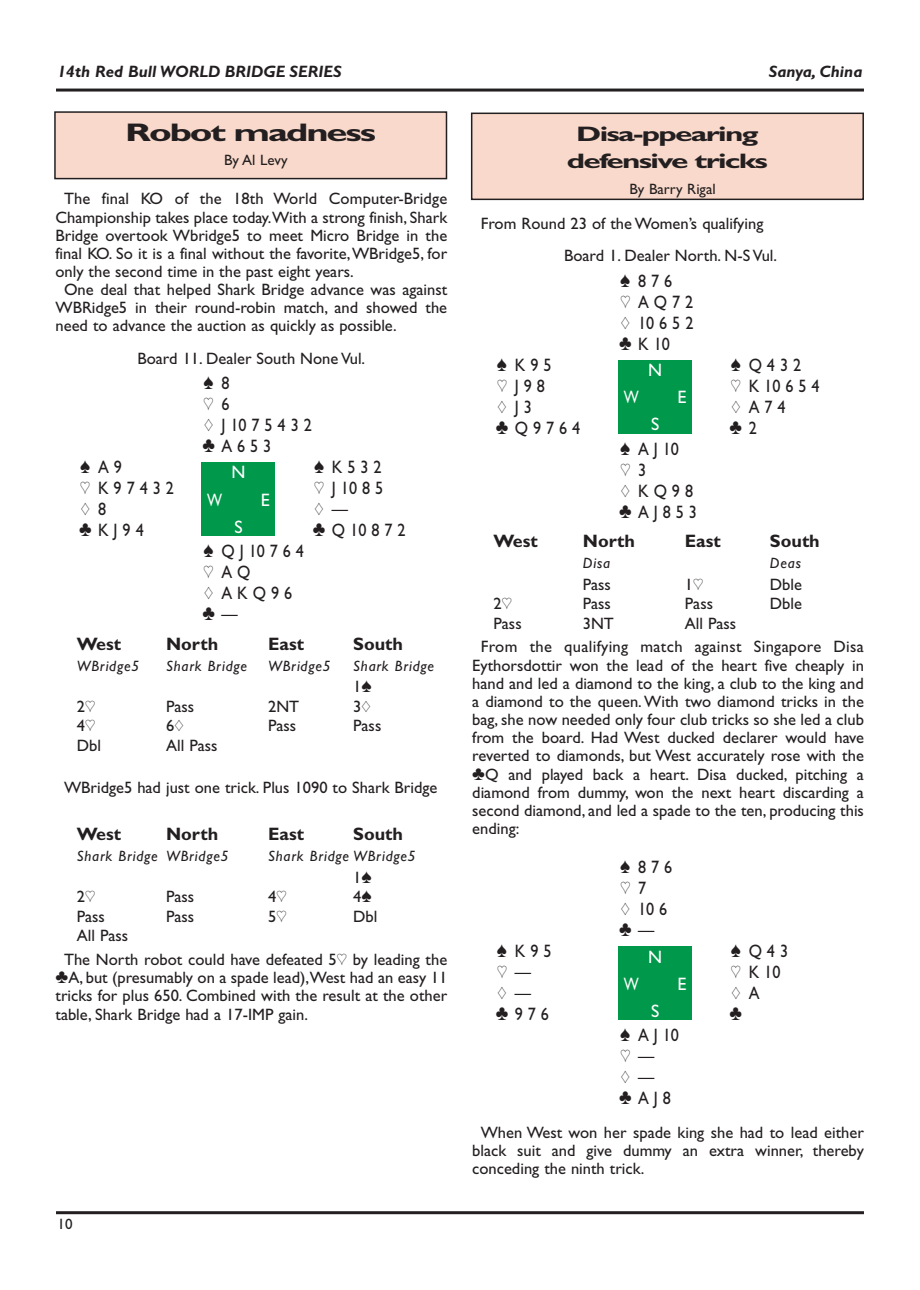
<style>
.page{position:relative;width:920px;height:1290px;background:#fff}
.page>*{position:absolute;margin:0;border:0;box-sizing:border-box;transform-origin:0 0}
.t1{font:700 25.5px "Gill Sans Bridge";letter-spacing:-.055em;color:#231f20;scale:1.5 1}
.t2{font:700 21px/27.3px "Gill Sans Bridge";letter-spacing:-.055em;color:#231f20;text-align:center;scale:1.5 1}
.t3{font:18px/21px "Gill Sans Bridge";letter-spacing:.305em;color:#231f20;scale:.9 1}
.t4{font:700 18px "Gill Sans Bridge";color:#231f20}
.t5{font:18px "Gill Sans Bridge";color:#fff}
.t6{font:18px "Gill Sans Bridge";color:#fff;scale:.8 1}
.t7{font:16.5px/18.1px "Gill Sans Bridge";color:#231f20;text-align:justify}
.t8{font:16.5px/23.7px "Gill Sans Bridge";letter-spacing:.02em;color:#231f20}
.t9{font:italic 700 16.5px "Gill Sans Bridge";color:#231f20}
.t10{font:italic 15px "Gill Sans Bridge";letter-spacing:.05em;color:#231f20}
.t11{font:15px "Gill Sans Bridge";color:#231f20}
</style>
<div class="page">
<hr style="left:56px;top:1211px;width:808px;height:3px;background:#231f20">
<hr style="left:56px;top:89px;width:808px;height:3px;background:#231f20">
<div style="left:202px;top:462px;width:73px;height:74px;background:#00984a"></div>
<div style="left:55px;top:112px;width:391px;height:67px;background:#f9d9cb"></div>
<div style="left:54px;top:111px;width:393px;height:68px;border:2px solid #231f20"></div>
<div style="left:618px;top:360px;width:74px;height:74px;background:#00984a"></div>
<div style="left:618px;top:946px;width:74px;height:74px;background:#00984a"></div>
<div style="left:472px;top:113px;width:391px;height:86px;background:#f9d9cb"></div>
<div style="left:471px;top:113px;width:393px;height:87px;border:2px solid #231f20"></div>
<p class="t9" style="left:58px;top:62px;width:286px">14th Red Bull WORLD BRIDGE SERIES</p>
<p class="t9" style="left:769px;top:62px;width:95px">Sanya, China</p>
<h1 class="t1" style="left:125px;top:118px;width:169px">Robot madness</h1>
<p class="t11" style="left:224px;top:151px;width:65px">By Al Levy</p>
<p class="t7" style="left:64px;top:190px;width:385px">The final KO of the 18th World Computer-Bridge</p>
<p class="t7" style="left:56px;top:208px;width:393px">Championship takes place today.With a strong finish, Shark</p>
<p class="t7" style="left:56px;top:226px;width:393px">Bridge overtook Wbridge5 to meet Micro Bridge in the</p>
<p class="t7" style="left:56px;top:244px;width:393px">final KO. So it is a final without the favorite,WBridge5, for</p>
<p class="t7" style="left:56px;top:262px;width:300px">only the second time in the past eight years.</p>
<p class="t7" style="left:64px;top:280px;width:385px">One deal that helped Shark Bridge advance was against</p>
<p class="t7" style="left:56px;top:299px;width:393px">WBRidge5 in their round-robin match, and showed the</p>
<p class="t7" style="left:56px;top:317px;width:343px">need to advance the auction as quickly as possible.</p>
<p class="t7" style="left:138px;top:349px;width:229px">Board 11. Dealer South None Vul.</p>
<p class="t3" style="left:202px;top:372px;width:123px">[ 8<br>] 6<br>{ J1075432 }A653</p>
<p class="t3" style="left:80px;top:456px;width:48px">[A9</p>
<p class="t3" style="left:314px;top:456px;width:77px">[ K532</p>
<p class="t3" style="left:80px;top:477px;width:106px">] K97432</p>
<p class="t3" style="left:314px;top:477px;width:78px">] J1085</p>
<p class="t3" style="left:81px;top:498px;width:30px">{ 8</p>
<p class="t3" style="left:315px;top:498px;width:39px">{ —</p>
<p class="t3" style="left:79px;top:519px;width:73px">}KJ94</p>
<p class="t3" style="left:313px;top:519px;width:104px">}Q10872</p>
<p class="t3" style="left:202px;top:540px;width:114px">[ QJ10764 ]AQ<br>{ AKQ96 } —</p>
<p class="t4" style="left:77px;top:633px;width:46px">West</p>
<p class="t4" style="left:166px;top:633px;width:54px">North</p>
<p class="t4" style="left:268px;top:633px;width:37px">East</p>
<p class="t4" style="left:353px;top:633px;width:51px">South</p>
<p class="t10" style="left:77px;top:656px;width:64px">WBridge5</p>
<p class="t10" style="left:166px;top:656px;width:82px">Shark Bridge</p>
<p class="t10" style="left:268px;top:656px;width:64px">WBridge5</p>
<p class="t10" style="left:353px;top:656px;width:82px">Shark Bridge</p>
<p class="t7" style="left:353px;top:677px;width:20px">1[</p>
<p class="t7" style="left:77px;top:697px;width:20px">2]</p>
<p class="t7" style="left:166px;top:697px;width:30px">Pass</p>
<p class="t7" style="left:268px;top:697px;width:33px">2NT</p>
<p class="t7" style="left:353px;top:697px;width:19px">3{</p>
<p class="t7" style="left:77px;top:716px;width:20px">4]</p>
<p class="t7" style="left:166px;top:716px;width:19px">6{</p>
<p class="t7" style="left:268px;top:716px;width:30px">Pass</p>
<p class="t7" style="left:353px;top:716px;width:30px">Pass</p>
<p class="t7" style="left:77px;top:736px;width:26px">Dbl</p>
<p class="t7" style="left:166px;top:736px;width:53px">All Pass</p>
<p class="t7" style="left:64px;top:778px;width:375px">WBridge5 had just one trick. Plus 1090 to Shark Bridge</p>
<p class="t4" style="left:77px;top:823px;width:46px">West</p>
<p class="t4" style="left:166px;top:823px;width:54px">North</p>
<p class="t4" style="left:268px;top:823px;width:37px">East</p>
<p class="t4" style="left:353px;top:823px;width:51px">South</p>
<p class="t10" style="left:77px;top:847px;width:153px">Shark Bridge WBridge5</p>
<p class="t10" style="left:268px;top:847px;width:149px">Shark Bridge WBridge5</p>
<p class="t7" style="left:353px;top:868px;width:20px">1[</p>
<p class="t7" style="left:77px;top:887px;width:20px">2]</p>
<p class="t7" style="left:166px;top:887px;width:30px">Pass</p>
<p class="t7" style="left:268px;top:887px;width:20px">4]</p>
<p class="t7" style="left:353px;top:887px;width:20px">4[</p>
<p class="t7" style="left:77px;top:907px;width:30px">Pass</p>
<p class="t7" style="left:166px;top:907px;width:30px">Pass</p>
<p class="t7" style="left:268px;top:907px;width:20px">5]</p>
<p class="t7" style="left:353px;top:907px;width:26px">Dbl</p>
<p class="t7" style="left:64px;top:924px;width:385px;line-height:23.7px;text-indent:13px">All Pass<br>The North robot could have defeated 5] by leading the</p>
<p class="t7" style="left:56px;top:968px;width:393px">}A, but (presumably on a spade lead),West had an easy 11 tricks for plus 650. Combined with the result at the other table, Shark Bridge had a 17-IMP gain.</p>
<p class="t5" style="left:231px;top:462px;width:16px">N</p>
<p class="t6" style="left:207px;top:489px;width:20px">W</p>
<p class="t5" style="left:261px;top:489px;width:10px">E</p>
<p class="t5" style="left:234px;top:516px;width:10px">S</p>
<p class="t11" style="left:58px;top:1215px;width:16px">10</p>
<p class="t2" style="left:567px;top:120px;width:136px">Disa-ppearing defensive tricks</p>
<p class="t11" style="left:629px;top:180px;width:88px">By Barry Rigal</p>
<p class="t7" style="left:564px;top:207px;width:215px;line-height:32.2px;text-indent:-83px">From Round 23 of the Women’s qualifying<br>Board 1. Dealer North. N-S Vul.</p>
<p class="t3" style="left:619px;top:270px;width:84px">[ 876<br>] AQ72 { 10652 }K10</p>
<p class="t3" style="left:497px;top:354px;width:62px">[ K95</p>
<p class="t3" style="left:731px;top:354px;width:80px">[ Q432</p>
<p class="t3" style="left:497px;top:375px;width:55px">] J98</p>
<p class="t3" style="left:731px;top:375px;width:100px">] K10654</p>
<p class="t3" style="left:497px;top:396px;width:40px">{J3</p>
<p class="t3" style="left:731px;top:396px;width:62px">{ A74</p>
<p class="t3" style="left:496px;top:417px;width:95px">}Q9764</p>
<p class="t3" style="left:730px;top:417px;width:32px">} 2</p>
<p class="t3" style="left:619px;top:438px;width:88px">[ AJ10<br>] 3<br>{ KQ98 }AJ853</p>
<p class="t4" style="left:493px;top:530px;width:46px">West</p>
<p class="t4" style="left:583px;top:530px;width:54px">North</p>
<p class="t4" style="left:685px;top:530px;width:37px">East</p>
<p class="t4" style="left:770px;top:530px;width:51px">South</p>
<p class="t10" style="left:583px;top:554px;width:29px">Disa</p>
<p class="t10" style="left:770px;top:554px;width:33px">Deas</p>
<p class="t7" style="left:583px;top:575px;width:30px">Pass</p>
<p class="t7" style="left:685px;top:575px;width:20px">1]</p>
<p class="t7" style="left:770px;top:575px;width:34px">Dble</p>
<p class="t7" style="left:493px;top:594px;width:20px">2]</p>
<p class="t7" style="left:583px;top:594px;width:30px">Pass</p>
<p class="t7" style="left:685px;top:594px;width:30px">Pass</p>
<p class="t7" style="left:770px;top:594px;width:34px">Dble</p>
<p class="t7" style="left:493px;top:614px;width:30px">Pass</p>
<p class="t7" style="left:583px;top:614px;width:33px">3NT</p>
<p class="t5" style="left:648px;top:359px;width:16px">N</p>
<p class="t6" style="left:624px;top:386px;width:20px">W</p>
<p class="t5" style="left:677px;top:386px;width:10px">E</p>
<p class="t5" style="left:651px;top:413px;width:10px">S</p>
<p class="t8" style="left:481px;top:611px;width:385px;text-indent:204px">All Pass<br>From the qualifying match against Singapore Disa</p>
<p class="t7" style="left:472px;top:656px;width:393px">Eythorsdottir won the lead of the heart five cheaply in hand and led a diamond to the king, a club to the king and a diamond to the queen.With two diamond tricks in the bag, she now needed only four club tricks so she led a club from the board. Had West ducked declarer would have reverted to diamonds, but West accurately rose with the }Q and played back a heart. Disa ducked, pitching a diamond from dummy, won the next heart discarding a second diamond, and led a spade to the ten, producing this ending:</p>
<p class="t3" style="left:619px;top:856px;width:61px">[ 876 ] 7<br>{ 106 } —</p>
<p class="t3" style="left:497px;top:940px;width:62px">[ K95</p>
<p class="t3" style="left:731px;top:940px;width:65px">[ Q43</p>
<p class="t3" style="left:497px;top:961px;width:39px">] —</p>
<p class="t3" style="left:731px;top:961px;width:57px">] K10</p>
<p class="t3" style="left:497px;top:982px;width:39px">{ —</p>
<p class="t3" style="left:731px;top:982px;width:33px">{ A</p>
<p class="t3" style="left:496px;top:1003px;width:61px">}976</p>
<p class="t3" style="left:730px;top:1003px;width:15px">}</p>
<p class="t3" style="left:619px;top:1024px;width:68px">[ AJ10 ] —<br>{ — }AJ8</p>
<p class="t7" style="left:472px;top:1123px;width:393px;text-indent:9px">When West won her spade king she had to lead either black suit and give dummy an extra winner, thereby conceding the ninth trick.</p>
<p class="t5" style="left:648px;top:946px;width:16px">N</p>
<p class="t6" style="left:624px;top:973px;width:20px">W</p>
<p class="t5" style="left:677px;top:973px;width:10px">E</p>
<p class="t5" style="left:651px;top:1000px;width:10px">S</p>
</div>
